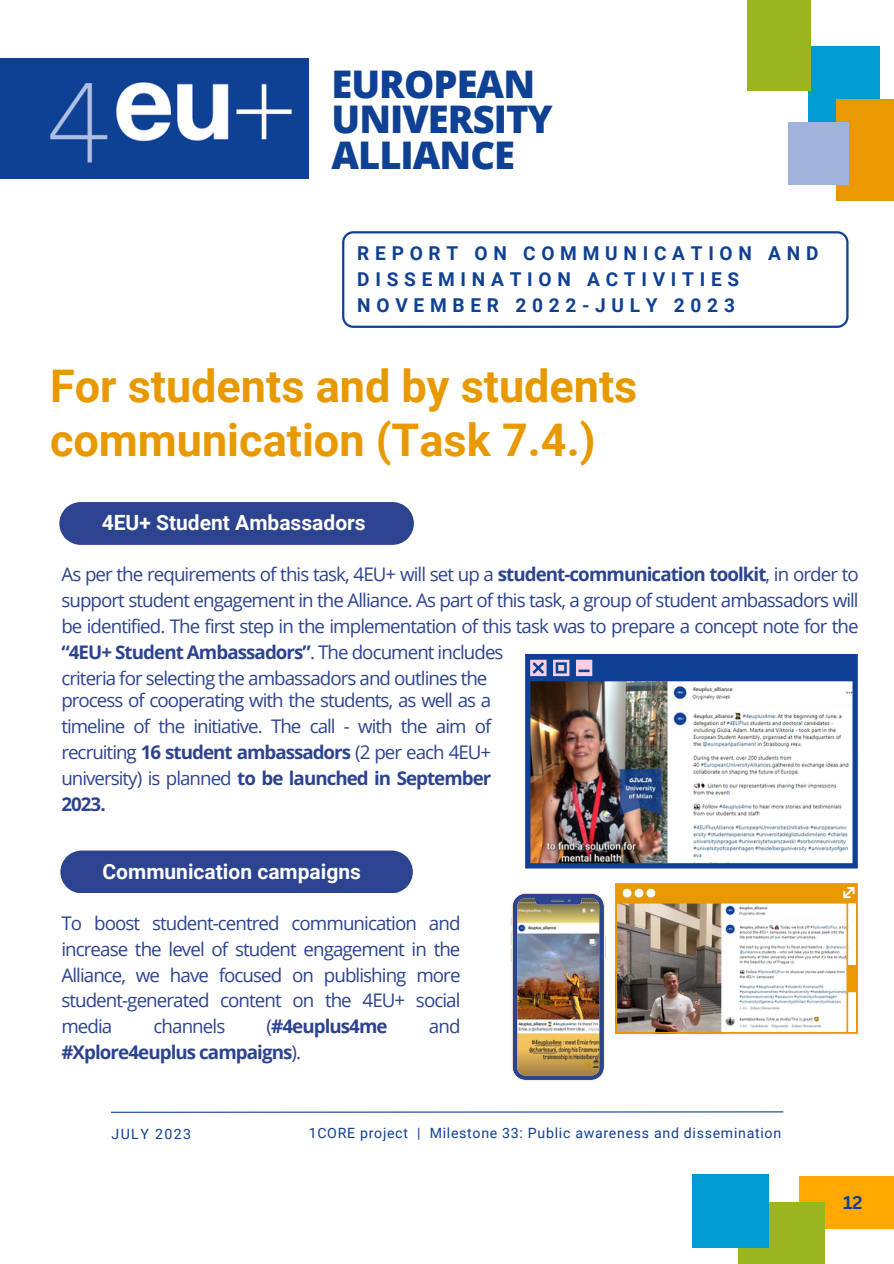
<style>
.page{position:relative;width:894px;height:1264px;background:#fff}
.page>*{position:absolute;margin:0;border:0;box-sizing:border-box;transform-origin:0 0}
.t1{font:700 45px/54px "Roboto";color:#e89900}
.t2{font:800 38.1px/35.7px "Open Sans";letter-spacing:-.025em;color:#0e4094}
.t3{font:700 21px "Roboto";color:#fff}
.t4{font:700 19.05px/25.8px "Roboto";letter-spacing:.3em;color:#0e4094}
.t5{font:18.75px/25.8px "Open Sans";letter-spacing:-.05em;color:#2c4390;text-align:justify}
.t6{font:700 18.75px "Open Sans";letter-spacing:-.05em;color:#2c4390}
.t7{font:700 18px "Canva Sans";color:#0f4094}
.t8{font:14.1px "Roboto";letter-spacing:.05em;color:#0e4094}
.t9{font:14.1px "Roboto";letter-spacing:.1em;color:#0e4094}
.s1{font-weight:700}
.s2{font-weight:400}
</style>
<div class="page">
<div style="left:0;top:58px;width:228px;height:121px;background:#0e4094"></div>
<img style="left:50px;top:58px;width:258px;height:120px">
<div style="left:808px;top:46px;width:71px;height:85px;background:#009bd3"></div>
<div style="left:835px;top:99px;width:58px;height:102px;background:#e89900"></div>
<div style="left:788px;top:122px;width:60px;height:62px;background:#a2b3db"></div>
<div style="left:747px;top:0;width:63px;height:91px;background:#9bb520"></div>
<div style="left:798px;top:1176px;width:95px;height:52px;background:#ffa800"></div>
<div style="left:738px;top:1202px;width:86px;height:61px;background:#9bb520"></div>
<div style="left:691px;top:1174px;width:77px;height:73px;background:#009bd3"></div>
<svg style="left:342px;top:231px;width:506px;height:97px"></svg>
<hr style="left:111px;top:1111px;width:672px;height:1px;background:#0e4094">
<svg style="left:59px;top:502px;width:355px;height:43px;background:#324893"></svg>
<div style="left:60px;top:850px;width:353px;height:43px;background:#2c4390"></div>
<img style="left:525px;top:654px;width:332px;height:214px">
<img style="left:615px;top:883px;width:242px;height:150px">
<img style="left:510px;top:892px;width:95px;height:188px">
<p class="t2" style="left:331px;top:65px;width:223px">EUROPEAN<br>UNIVERSITY<br>ALLIANCE</p>
<h5 class="t4" style="left:357px;top:241px;width:462px">REPORT ON COMMUNICATION AND<br>DISSEMINATION ACTIVITIES<br>NOVEMBER 2022-JULY 2023</h5>
<p class="t1" style="left:50px;top:359px;width:588px">For students and by students communication (Task 7.4.)</p>
<p class="t3" style="left:102px;top:511px;width:265px">4EU+ Student Ambassadors</p>
<h5 class="t5" style="left:61px;top:561px;width:798px;text-align:left">As per the requirements of this task, 4EU+ will set up a <span class="s1">student-communication toolkit</span>, in order to support student engagement in the Alliance. As part of this task, a group of student ambassadors will be identified. The first step in the implementation of this task was to prepare a concept note for the <span class="s1">“4EU+ Student Ambassadors”</span>. The document includes<br>criteria for selecting the ambassadors and outlines the</h5>
<h6 class="t5" style="left:61px;top:687px;width:431px">process of cooperating with the students, as well as a timeline of the initiative. The call - with the aim of recruiting <span class="s1">16 student ambassadors</span> (2 per each 4EU+ university) is planned <span class="s1">to be launched in September 2023.</span></h6>
<h2 class="t3" style="left:102px;top:859px;width:260px">Communication campaigns</h2>
<p class="t5" style="left:61px;top:909px;width:400px">To boost student-centred communication and increase the level of student engagement in the Alliance, we have focused on publishing more student-generated content on the 4EU+ social media</p>
<p class="t5" style="left:154px;top:1013px;width:73px">channels</p>
<p class="t6" style="left:266px;top:1013px;width:122px"><span class="s2">(</span>#4euplus4me</p>
<p class="t5" style="left:429px;top:1013px;width:33px">and</p>
<p class="t6" style="left:61px;top:1039px;width:241px">#Xplore4euplus campaigns<span class="s2">).</span></p>
<p class="t9" style="left:111px;top:1125px;width:81px">JULY 2023</p>
<h5 class="t8" style="left:308px;top:1124px;width:474px">1CORE project | Milestone 33: Public awareness and dissemination</h5>
<h6 class="t7" style="left:842px;top:1189px;width:21px">12</h6>
</div>
